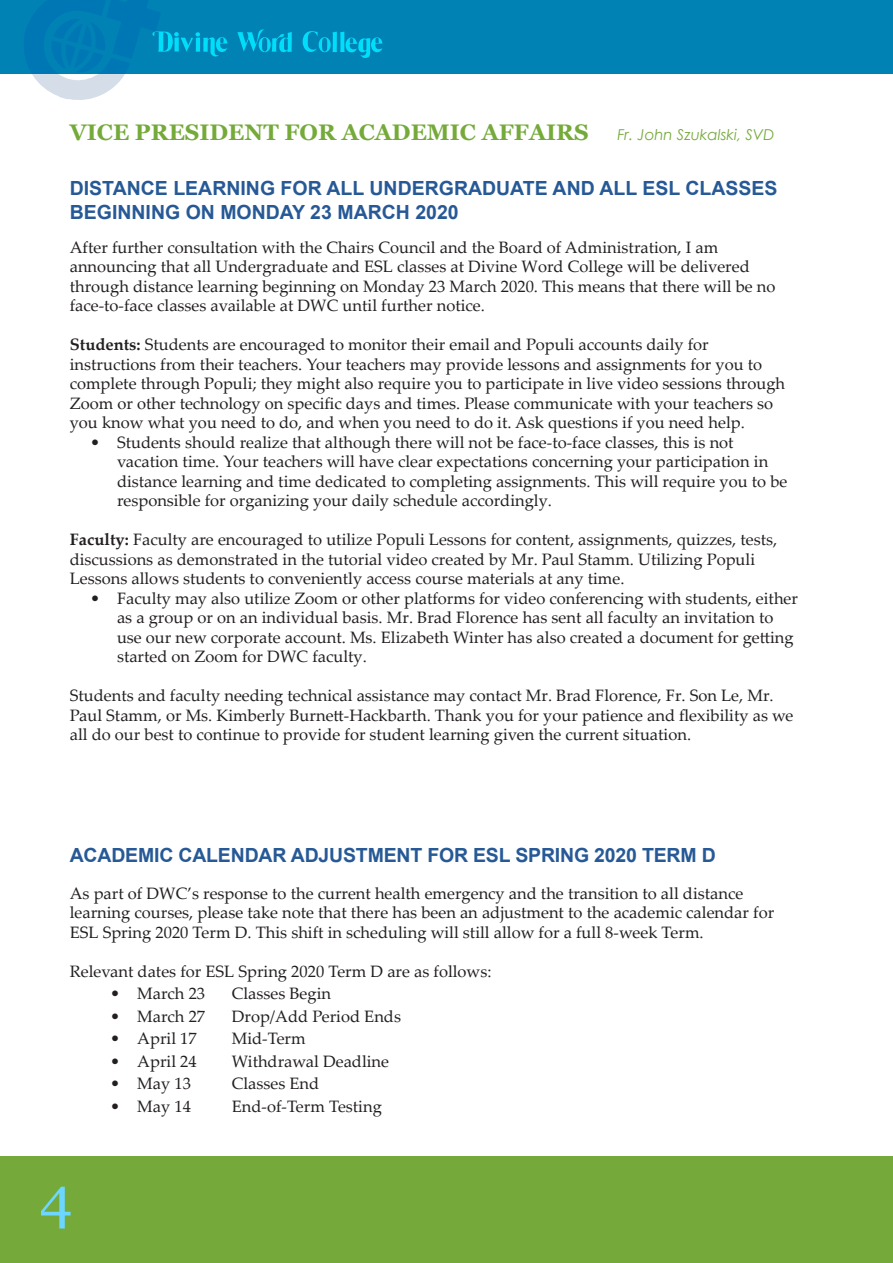
<style>
.page{position:relative;width:893px;height:1263px;background:#fff}
.page>*{position:absolute;margin:0;border:0;box-sizing:border-box;transform-origin:0 0}
.t1{font:58.5px "Georgia";color:#6cd6ff}
.t2{font:700 22.5px "Georgia";color:#75aa3a}
.body_head3{font:700 19.5px "Arial";color:#265996}
.maintext{font:16.5px/19.5px "Palatino Linotype";color:#231f20}
.t3{font:italic 15px "Century Gothic";color:#75aa3a}
.s1{font-weight:700}
</style>
<div class="page">
<div style="left:0;top:1156px;width:893px;height:107px;background:#75aa3a"></div>
<div style="left:0;top:0;width:893px;height:73px;background:#0082b5"></div>
<svg style="left:302px;top:31px;width:80px;height:27px"></svg>
<svg style="left:237px;top:29px;width:55px;height:24px"></svg>
<svg style="left:23px;top:0;width:204px;height:100px"></svg>
<p class="t2" style="left:70px;top:118px;width:520px">VICE PRESIDENT FOR ACADEMIC AFFAIRS</p>
<p class="t3" style="left:617px;top:125px;width:159px">Fr. John Szukalski, SVD</p>
<p class="body_head3" style="left:70px;top:175px;width:709px">DISTANCE LEARNING FOR ALL UNDERGRADUATE AND ALL ESL CLASSES</p>
<p class="body_head3" style="left:70px;top:199px;width:390px">BEGINNING ON MONDAY 23 MARCH 2020</p>
<p class="maintext" style="left:70px;top:237px;width:707px">After further consultation with the Chairs Council and the Board of Administration, I am announcing that all Undergraduate and ESL classes at Divine Word College will be delivered through distance learning beginning on Monday 23 March 2020. This means that there will be no face-to-face classes available at DWC until further notice.</p>
<p class="maintext" style="left:70px;top:334px;width:717px"><span class="s1">Students:</span> Students are encouraged to monitor their email and Populi accounts daily for instructions from their teachers. Your teachers may provide lessons and assignments for you to complete through Populi; they might also require you to participate in live video sessions through Zoom or other technology on specific days and times. Please communicate with your teachers so you know what you need to do, and when you need to do it. Ask questions if you need help.</p>
<p class="maintext" style="left:117px;top:432px;width:672px;text-indent:-27px">• Students should realize that although there will not be face-to-face classes, this is not vacation time. Your teachers will have clear expectations concerning your participation in distance learning and time dedicated to completing assignments. This will require you to be responsible for organizing your daily schedule accordingly.</p>
<p class="maintext" style="left:70px;top:529px;width:709px"><span class="s1">Faculty:</span> Faculty are encouraged to utilize Populi Lessons for content, assignments, quizzes, tests, discussions as demonstrated in the tutorial video created by Mr. Paul Stamm. Utilizing Populi<br>Lessons allows students to conveniently access course materials at any time.</p>
<p class="maintext" style="left:117px;top:588px;width:682px;text-indent:-27px">• Faculty may also utilize Zoom or other platforms for video conferencing with students, either as a group or on an individual basis. Mr. Brad Florence has sent all faculty an invitation to use our new corporate account. Ms. Elizabeth Winter has also created a document for getting started on Zoom for DWC faculty.</p>
<p class="maintext" style="left:70px;top:685px;width:725px">Students and faculty needing technical assistance may contact Mr. Brad Florence, Fr. Son Le, Mr.<br>Paul Stamm, or Ms. Kimberly Burnett-Hackbarth. Thank you for your patience and flexibility as we all do our best to continue to provide for student learning given the current situation.</p>
<p class="body_head3" style="left:70px;top:841px;width:648px">ACADEMIC CALENDAR ADJUSTMENT FOR ESL SPRING 2020 TERM D</p>
<p class="maintext" style="left:70px;top:883px;width:706px">As part of DWC’s response to the current health emergency and the transition to all distance learning courses, please take note that there has been an adjustment to the academic calendar for<br>ESL Spring 2020 Term D. This shift in scheduling will still allow for a full 8-week Term.</p>
<p class="maintext" style="left:70px;top:961px;width:423px">Relevant dates for ESL Spring 2020 Term D are as follows:</p>
<p class="maintext" style="left:110px;top:983px;width:96px">• March 23</p>
<p class="maintext" style="left:232px;top:983px;width:101px">Classes Begin</p>
<p class="maintext" style="left:110px;top:1006px;width:96px">• March 27</p>
<p class="maintext" style="left:232px;top:1006px;width:171px">Drop/Add Period Ends</p>
<p class="maintext" style="left:110px;top:1028px;width:88px">• April 17</p>
<p class="maintext" style="left:232px;top:1028px;width:75px">Mid-Term</p>
<p class="maintext" style="left:110px;top:1051px;width:88px">• April 24</p>
<p class="maintext" style="left:232px;top:1051px;width:159px">Withdrawal Deadline</p>
<p class="maintext" style="left:110px;top:1073px;width:82px">• May 13</p>
<p class="maintext" style="left:232px;top:1073px;width:89px">Classes End</p>
<p class="maintext" style="left:110px;top:1096px;width:82px">• May 14</p>
<p class="maintext" style="left:232px;top:1096px;width:152px">End-of-Term Testing</p>
<h1 class="t1" style="left:40px;top:1162px;width:35px">4</h1>
</div>
